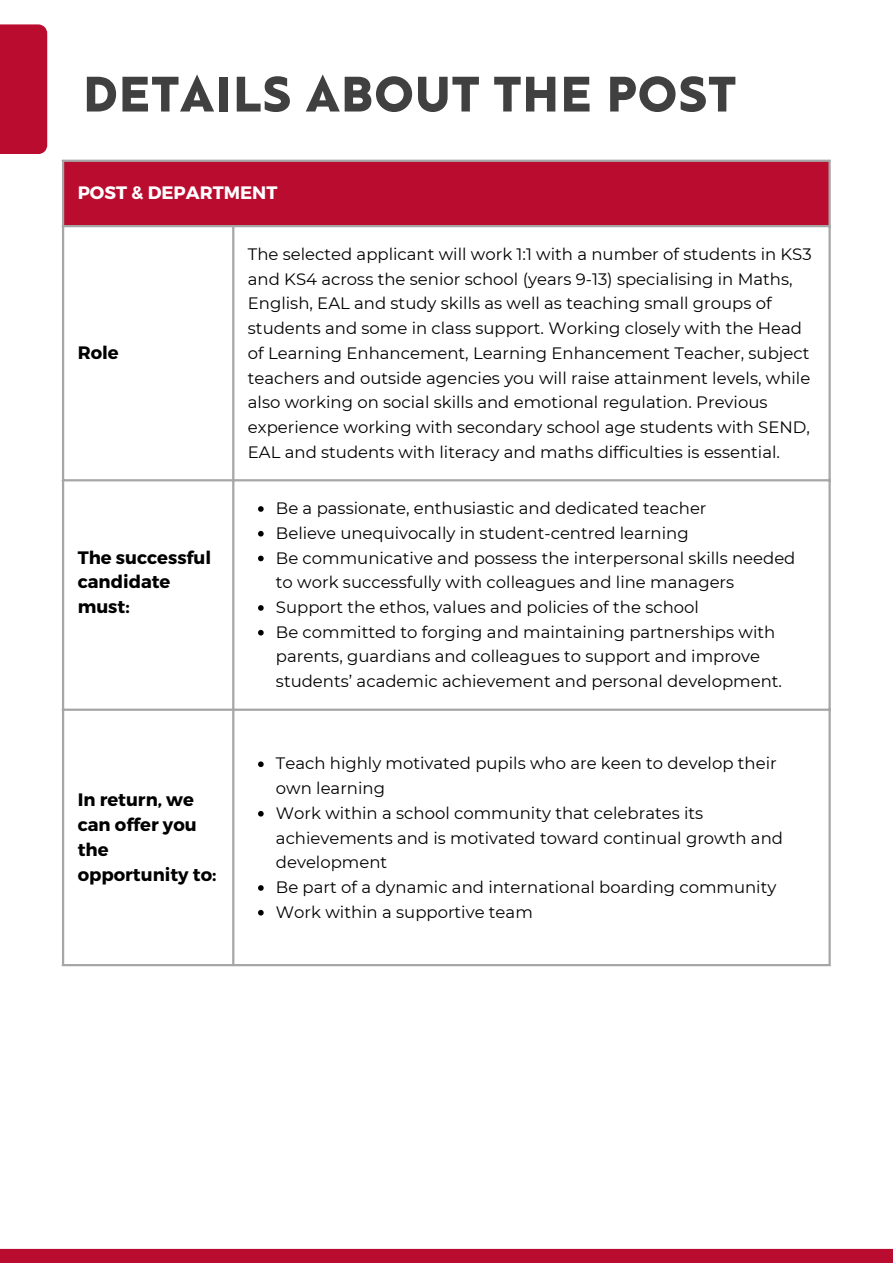
<style>
.page{position:relative;width:893px;height:1264px;background:#fff}
.page>*{position:absolute;margin:0;border:0;box-sizing:border-box;transform-origin:0 0}
.t1{font:900 51px "Rams";color:#404040}
.t2{font:700 18px/24.8px "Montserrat";color:#000}
.t3{font:700 18px "Montserrat";color:#fff}
.t4{font:16.5px/24.8px "Montserrat";color:#000}
</style>
<div class="page">
<div style="left:0;top:1248px;width:892px;height:14px;background:#ba0c2f"></div>
<div style="left:63px;top:160px;width:766px;height:66px;background:#ba0c2f"></div>
<svg style="left:258px;top:506px;width:6px;height:6px"></svg>
<svg style="left:258px;top:531px;width:6px;height:5px"></svg>
<svg style="left:258px;top:555px;width:6px;height:6px"></svg>
<svg style="left:258px;top:605px;width:6px;height:5px"></svg>
<svg style="left:258px;top:630px;width:6px;height:5px"></svg>
<svg style="left:258px;top:761px;width:6px;height:6px"></svg>
<svg style="left:258px;top:811px;width:6px;height:5px"></svg>
<svg style="left:258px;top:885px;width:6px;height:5px"></svg>
<svg style="left:258px;top:909px;width:6px;height:6px"></svg>
<hr style="left:62px;top:162px;width:2px;height:802px;background:#a6a6a6">
<hr style="left:232px;top:227px;width:2px;height:737px;background:#a6a6a6">
<hr style="left:828px;top:162px;width:2px;height:802px;background:#a6a6a6">
<hr style="left:62px;top:160px;width:768px;height:2px;background:#a6a6a6">
<hr style="left:62px;top:225px;width:768px;height:2px;background:#a6a6a6">
<hr style="left:62px;top:479px;width:768px;height:2px;background:#a6a6a6">
<hr style="left:62px;top:708px;width:768px;height:3px;background:#a6a6a6">
<hr style="left:62px;top:964px;width:768px;height:2px;background:#a6a6a6">
<div style="left:0;top:24px;width:47px;height:130px;background:#ba0c2f"></div>
<h1 class="t1" style="left:82px;top:62px;width:655px">DETAILS ABOUT THE POST</h1>
<p class="t3" style="left:78px;top:181px;width:201px">POST &amp; DEPARTMENT</p>
<p class="t2" style="left:78px;top:340px;width:43px">Role</p>
<p class="t2" style="left:78px;top:545px;width:135px">The successful candidate must:</p>
<p class="t2" style="left:78px;top:788px;width:140px">In return, we can offer you the opportunity to:</p>
<p class="t4" style="left:248px;top:241px;width:565px">The selected applicant will work 1:1 with a number of students in KS3 and KS4 across the senior school (years 9-13) specialising in Maths, English, EAL and study skills as well as teaching small groups of students and some in class support. Working closely with the Head of Learning Enhancement, Learning Enhancement Teacher, subject teachers and outside agencies you will raise attainment levels, while also working on social skills and emotional regulation. Previous experience working with secondary school age students with SEND, EAL and students with literacy and maths difficulties is essential.</p>
<p class="t4" style="left:276px;top:495px;width:521px">Be a passionate, enthusiastic and dedicated teacher<br>Believe unequivocally in student-centred learning<br>Be communicative and possess the interpersonal skills needed to work successfully with colleagues and line managers Support the ethos, values and policies of the school<br>Be committed to forging and maintaining partnerships with parents, guardians and colleagues to support and improve students’ academic achievement and personal development.</p>
<p class="t4" style="left:276px;top:750px;width:508px">Teach highly motivated pupils who are keen to develop their own learning<br>Work within a school community that celebrates its achievements and is motivated toward continual growth and development<br>Be part of a dynamic and international boarding community Work within a supportive team</p>
</div>
